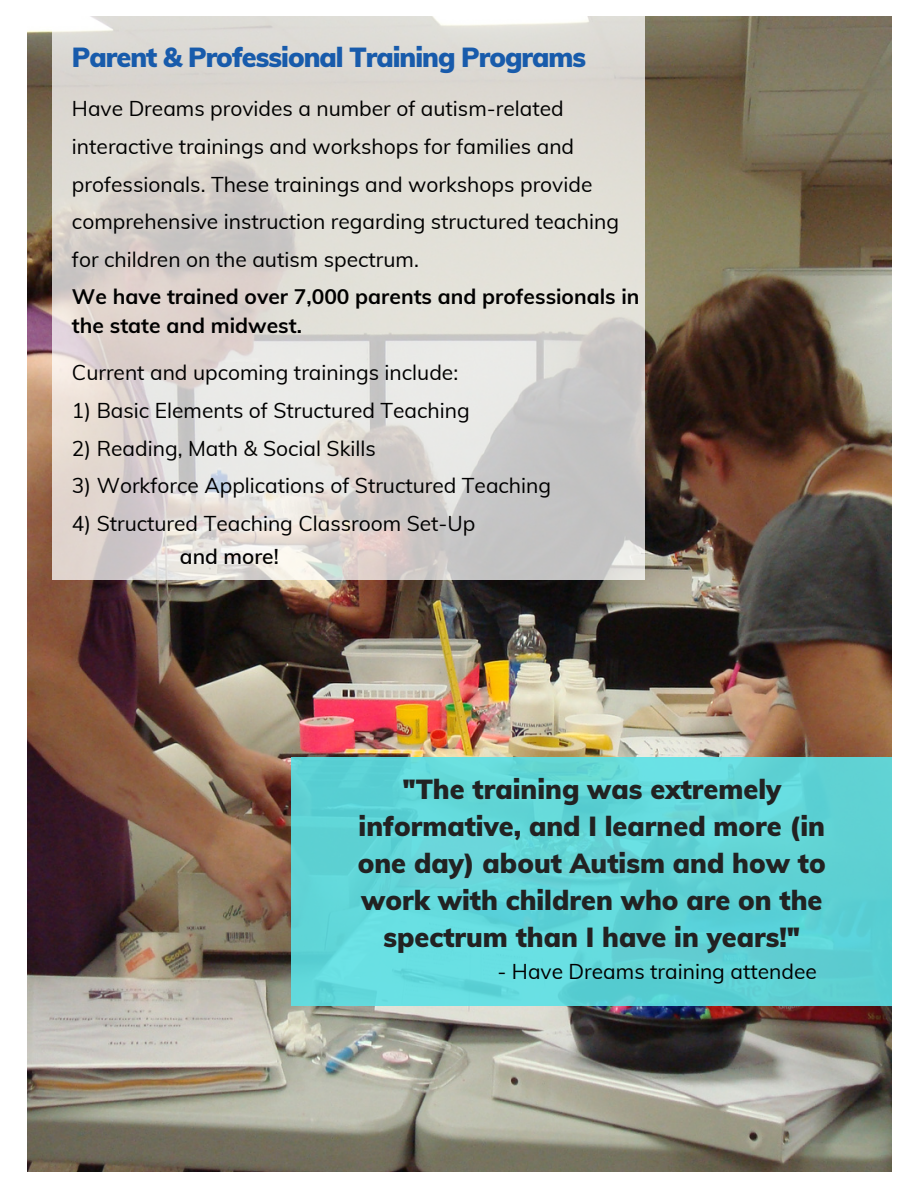
<style>
.page{position:relative;width:918px;height:1188px;background:#fff}
.page>*{position:absolute;margin:0;border:0;box-sizing:border-box;transform-origin:0 0}
.t1{font:900 27px/37.2px "Muli";color:#222;text-align:center}
.t2{font:900 27px "Muli";letter-spacing:-.035em;color:#185bab}
.t3{font:21px/37.7px "Muli";color:#000}
.t4{font:700 21px/29.2px "Muli";color:#000}
.t5{font:600 21px "Muli";color:#000}
</style>
<div class="page">
<img style="left:27px;top:16px;width:864px;height:1156px">
<svg style="left:52px;top:16px;width:593px;height:564px;background:#dbd8d3"></svg>
<div style="left:292px;top:758px;width:600px;height:248px;background:linear-gradient(to right,#63d9dc,#5ed1d4)"></div>
<p class="t2" style="left:72px;top:40px;width:516px">Parent &amp; Professional Training Programs</p>
<p class="t3" style="left:72px;top:89px;width:549px">Have Dreams provides a number of autism-related interactive trainings and workshops for families and professionals. These trainings and workshops provide comprehensive instruction regarding structured teaching for children on the autism spectrum.</p>
<p class="t4" style="left:72px;top:281px;width:569px">We have trained over 7,000 parents and professionals in the state and midwest.</p>
<p class="t3" style="left:72px;top:353px;width:388px">Current and upcoming trainings include:</p>
<p class="t3" style="left:72px;top:391px;width:399px">1) Basic Elements of Structured Teaching</p>
<p class="t3" style="left:72px;top:429px;width:305px">2) Reading, Math &amp; Social Skills</p>
<p class="t3" style="left:72px;top:467px;width:481px">3) Workforce Applications of Structured Teaching</p>
<p class="t3" style="left:72px;top:504px;width:405px">4) Structured Teaching Classroom Set-Up</p>
<p class="t5" style="left:180px;top:543px;width:100px">and more!</p>
<p class="t1" style="left:358px;top:770px;width:470px">"The training was extremely informative, and I learned more (in one day) about Autism and how to work with children who are on the spectrum than I have in years!"</p>
<p class="t3" style="left:497px;top:952px;width:321px">- Have Dreams training attendee</p>
</div>
